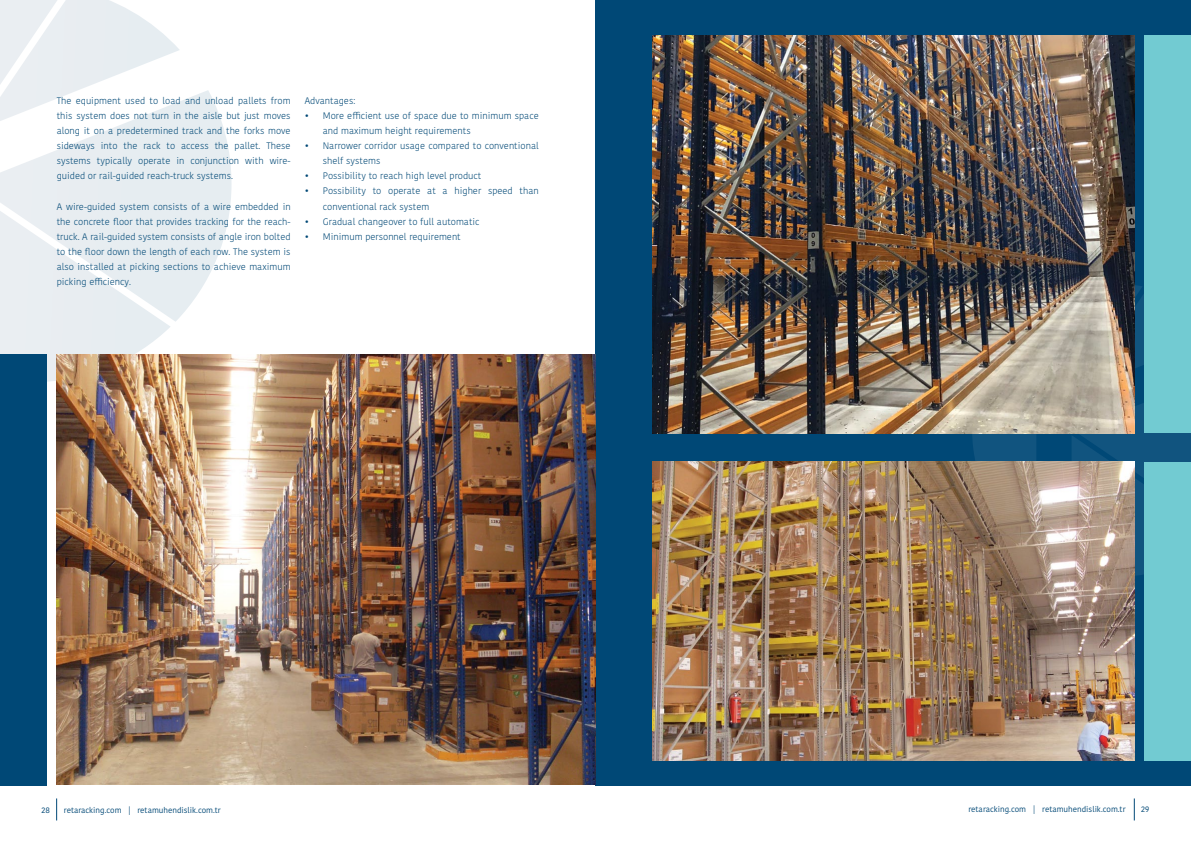
<style>
.page{position:relative;width:1191px;height:842px;background:#fff}
.page>*{position:absolute;margin:0;border:0;box-sizing:border-box;transform-origin:0 0}
.t1{font:300 9.4px/15.1px "Kohinoor Bangla";color:#004876}
.t2{font:8.4px "Kohinoor Bangla";color:#004876}
.t3{font:8px "Kohinoor Bangla";color:#004876}
</style>
<div class="page">
<svg style="left:1133px;top:798px;width:1px;height:22px"></svg>
<svg style="left:56px;top:798px;width:1px;height:22px"></svg>
<svg style="left:0;top:90px;width:231px;height:232px"></svg>
<svg style="left:0;top:0;width:180px;height:127px"></svg>
<svg style="left:0;top:201px;width:171px;height:181px;background:#e9edf1"></svg>
<div style="left:0;top:354px;width:47px;height:431px;background:#004876"></div>
<div style="left:595px;top:0;width:596px;height:785px;background:#004876"></div>
<img style="left:57px;top:355px;width:538px;height:430px">
<svg style="left:972px;top:433px;width:64px;height:29px;background:#1c5a80"></svg>
<svg style="left:1071px;top:284px;width:120px;height:293px;background:#17557d"></svg>
<div style="left:1144px;top:35px;width:47px;height:398px;background:#72cbd2"></div>
<div style="left:1144px;top:462px;width:47px;height:298px;background:#72cbd2"></div>
<img style="left:652px;top:35px;width:482px;height:398px">
<img style="left:652px;top:462px;width:482px;height:298px">
<p class="t1" style="left:57px;top:93px;width:235px;text-align:justify">The equipment used to load and unload pallets from this system does not turn in the aisle but just moves along it on a predetermined track and the forks move sideways into the rack to access the pallet. These systems typically operate in conjunction with wire&shy;guided or rail-guided reach-truck systems.</p>
<p class="t1" style="left:57px;top:199px;width:235px;text-align:justify">A wire-guided system consists of a wire embedded in the concrete floor that provides tracking for the reach&shy;truck. A rail-guided system consists of angle iron bolted to the floor down the length of each row. The system is also installed at picking sections to achieve maximum picking efficiency.</p>
<p class="t1" style="left:305px;top:93px;width:52px">Advantages:</p>
<p class="t1" style="left:323px;top:108px;width:217px;text-indent:-18px">• More efficient use of space due to minimum space and maximum height requirements</p>
<p class="t1" style="left:323px;top:138px;width:217px;text-indent:-18px">• Narrower corridor usage compared to conventional shelf systems</p>
<p class="t1" style="left:305px;top:168px;width:178px">• Possibility to reach high level product</p>
<p class="t1" style="left:323px;top:183px;width:217px;text-indent:-18px">• Possibility to operate at a higher speed than conventional rack system</p>
<p class="t1" style="left:305px;top:214px;width:176px">• Gradual changeover to full automatic</p>
<p class="t1" style="left:305px;top:229px;width:157px">• Minimum personnel requirement</p>
<p class="t2" style="left:42px;top:804px;width:10px">28</p>
<p class="t3" style="left:64px;top:804px;width:159px">retaracking.com | retamuhendislik.com.tr</p>
<p class="t3" style="left:968px;top:803px;width:159px">retaracking.com | retamuhendislik.com.tr</p>
<p class="t2" style="left:1141px;top:802px;width:10px">29</p>
</div>
